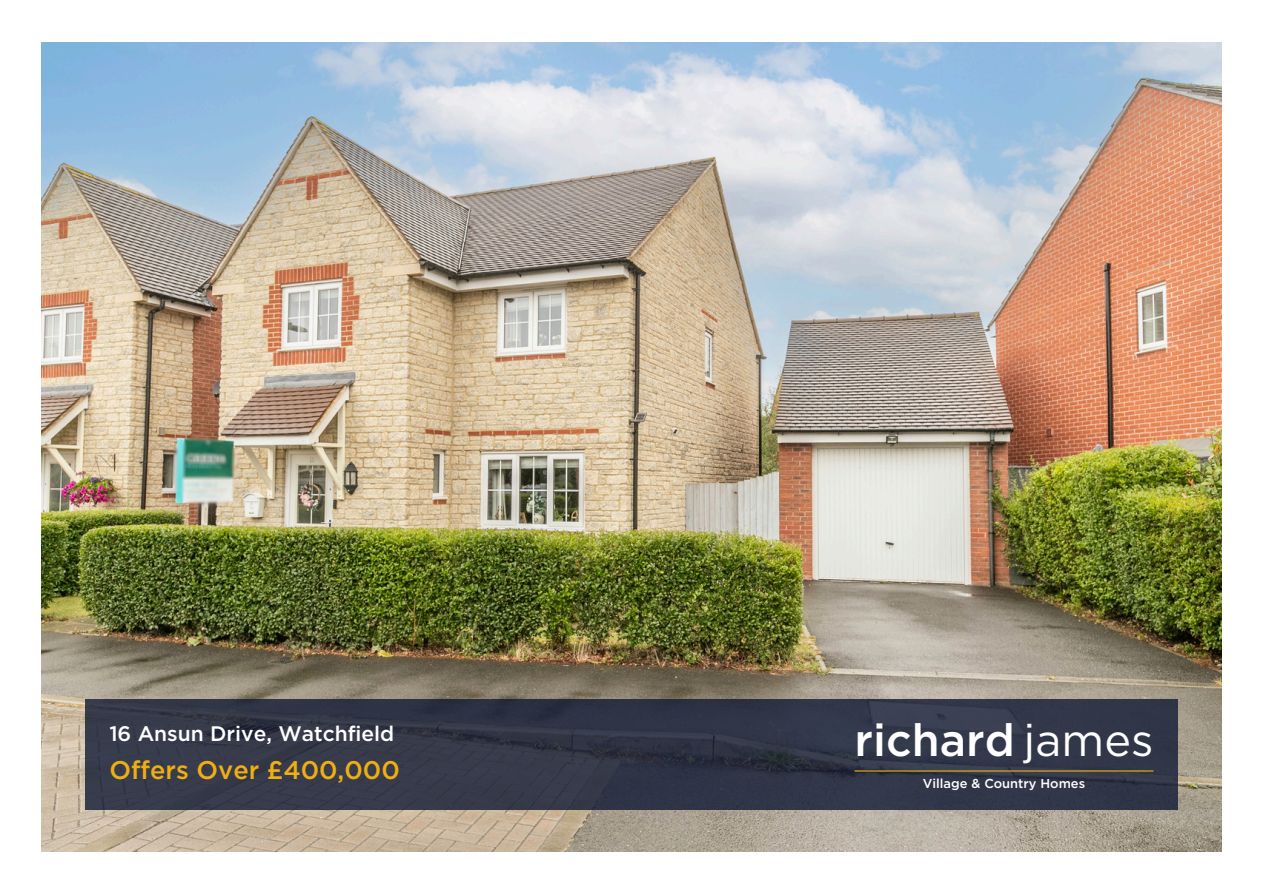
<style>
.page{position:relative;width:1263px;height:894px;background:#fff}
.page>*{position:absolute;margin:0;border:0;box-sizing:border-box;transform-origin:0 0}
.t1{font:500 45px "Gotham";color:#fff}
.t2{font:500 25.5px "Gotham";color:#efaf12}
.t3{font:500 21px "Gotham";color:#fff}
.t4{font:500 12.9px "Gotham";color:#fff}
.s1{font-weight:400}
</style>
<div class="page">
<img style="left:42px;top:42px;width:1179px;height:809px">
<div style="left:85px;top:699px;width:1093px;height:110px;background:#323849"></div>
<hr style="left:854px;top:770px;width:299px;height:1px;background:#efaf12">
<p class="t3" style="left:109px;top:719px;width:287px">16 Ansun Drive, Watchfield</p>
<p class="t2" style="left:109px;top:753px;width:292px">Offers Over £400,000</p>
<h1 class="t1" style="left:854px;top:710px;width:300px">richard <span class="s1">james</span></h1>
<p class="t4" style="left:923px;top:775px;width:164px">Village &amp; Country Homes</p>
</div>
